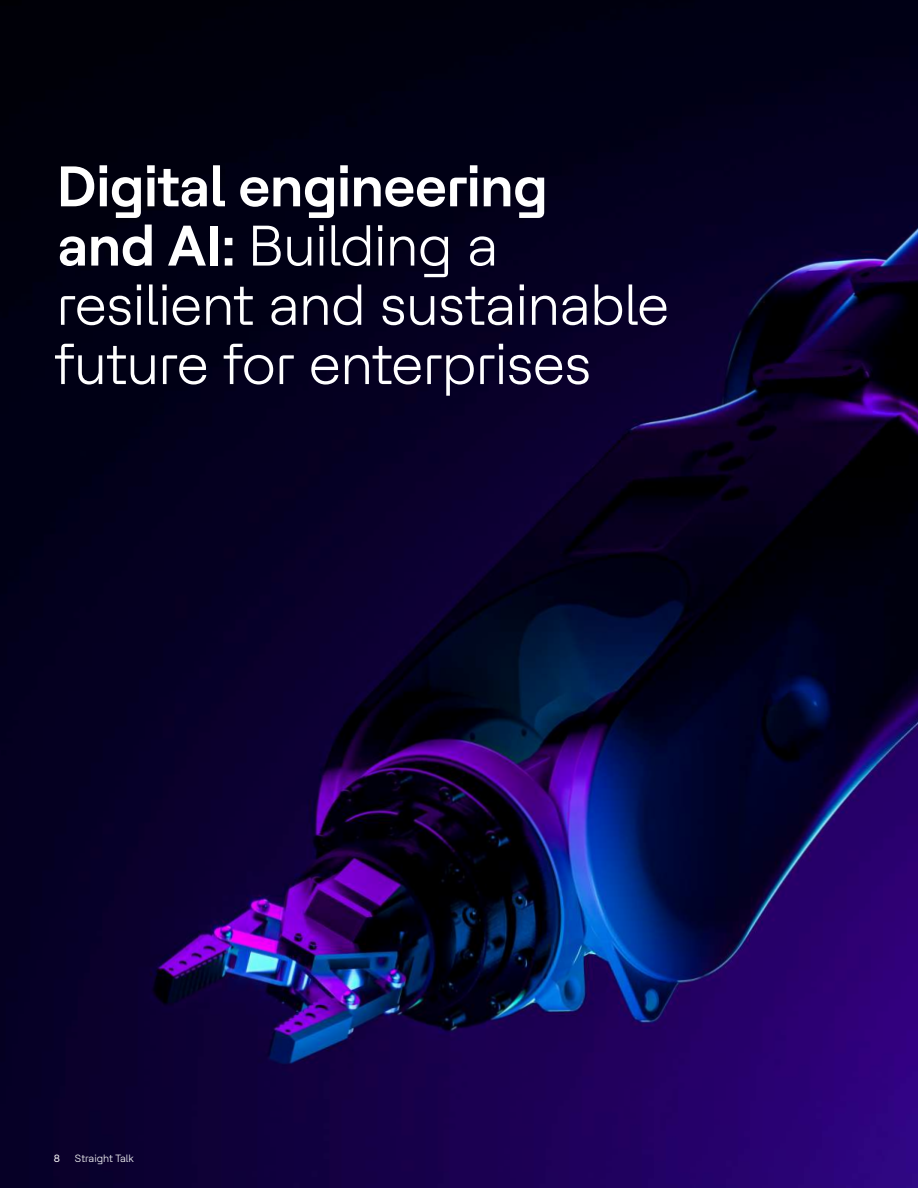
<style>
.page{position:relative;width:918px;height:1188px;background:#fff}
.page>*{position:absolute;margin:0;border:0;box-sizing:border-box;transform-origin:0 0}
.t1{font:300 57px/59.2px "HCL Tech Roobert";letter-spacing:-.015em;color:#fff}
.t2{font:300 10.5px "HCL Tech Roobert";color:#fff}
.t3{font:10.5px "HCL Tech Roobert";color:#fff}
.s1{font-weight:700}
</style>
<div class="page">
<img style="left:0;top:0;width:918px;height:1188px">
<p class="t1" style="left:54px;top:159px;width:616px"><span class="s1">Digital engineering<br>and AI:</span> Building a resilient and sustainable future for enterprises</p>
<p class="t3" style="left:54px;top:1153px;width:8px">8</p>
<p class="t2" style="left:75px;top:1153px;width:60px">Straight Talk</p>
</div>
